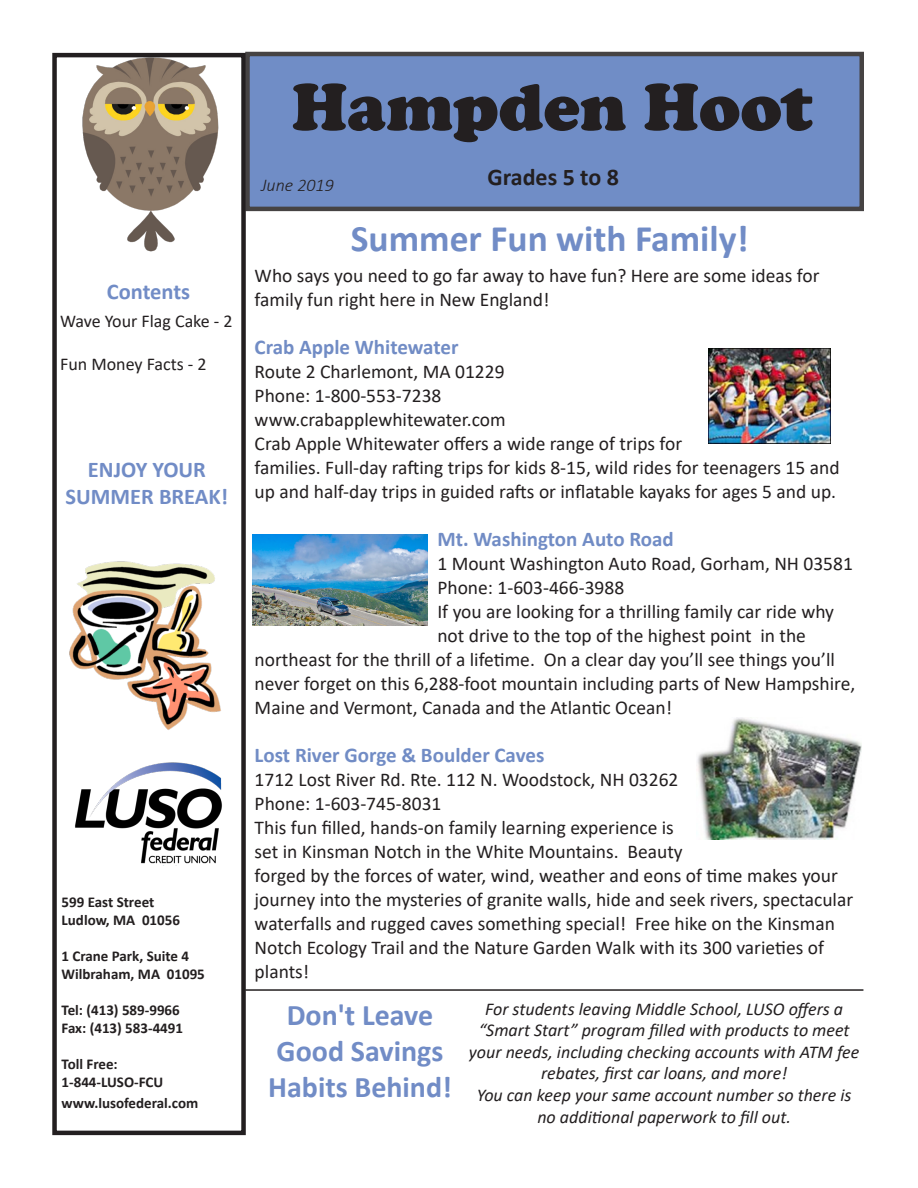
<style>
.page{position:relative;width:918px;height:1188px;background:#fff}
.page>*{position:absolute;margin:0;border:0;box-sizing:border-box;transform-origin:0 0}
.t1{font:900 69px "Cooper";color:#231f20}
.t2{font:700 37.5px "Calibri";color:#718cc6}
.t3{font:700 30px/36px "Calibri";color:#718cc6;text-align:center}
.t4{font:700 24px "Calibri";color:#231f20}
.t5{font:700 22.5px/27px "Calibri";color:#718cc6;text-align:center}
.t6{font:700 21px "Calibri";color:#718cc5}
.t7{font:19.5px/24px "Calibri";color:#231f20}
.t8{font:italic 18px/21.6px "Calibri";color:#231f20;text-align:center}
.t9{font:18px "Calibri";color:#231f20}
.t10{font:italic 300 18px "Calibri";color:#231f20}
.t11{font:700 15px "Calibri";color:#231f20}
</style>
<div class="page">
<div style="left:52px;top:53px;width:194px;height:1082px;border:4px solid #231f20"></div>
<div style="left:248px;top:54px;width:614px;height:155px;background:#708dc6"></div>
<div style="left:245px;top:52px;width:619px;height:159px;border:4px solid #231f20"></div>
<img style="left:75px;top:762px;width:147px;height:104px">
<img style="left:69px;top:561px;width:152px;height:169px">
<hr style="left:245px;top:989px;width:618px;height:2px;background:#231f20">
<img style="left:708px;top:348px;width:123px;height:96px">
<img style="left:252px;top:535px;width:175px;height:90px">
<img style="left:697px;top:717px;width:165px;height:123px">
<img style="left:83px;top:57px;width:135px;height:195px">
<p class="t5" style="left:107px;top:278px;width:85px">Contents</p>
<p class="t9" style="left:60px;top:308px;width:174px">Wave Your Flag Cake - 2</p>
<p class="t9" style="left:60px;top:352px;width:148px">Fun Money Facts - 2</p>
<p class="t5" style="left:66px;top:456px;width:164px">ENJOY YOUR<br>SUMMER BREAK!</p>
<p class="t11" style="left:62px;top:891px;width:94px">599 East Street</p>
<p class="t11" style="left:62px;top:909px;width:120px">Ludlow, MA 01056</p>
<p class="t11" style="left:62px;top:945px;width:129px">1 Crane Park, Suite 4</p>
<p class="t11" style="left:62px;top:963px;width:145px">Wilbraham, MA 01095</p>
<p class="t11" style="left:62px;top:999px;width:120px">Tel: (413) 589-9966</p>
<p class="t11" style="left:62px;top:1017px;width:123px">Fax: (413) 583-4491</p>
<p class="t11" style="left:62px;top:1053px;width:58px">Toll Free:</p>
<p class="t11" style="left:62px;top:1071px;width:103px">1-844-LUSO-FCU</p>
<p class="t11" style="left:62px;top:1093px;width:138px">www.lusofederal.com</p>
<p class="t1" style="left:292px;top:67px;width:523px">Hampden Hoot</p>
<p class="t4" style="left:488px;top:160px;width:133px">Grades 5 to 8</p>
<p class="t10" style="left:261px;top:173px;width:74px">June 2019</p>
<p class="t2" style="left:351px;top:212px;width:399px">Summer Fun with Family!</p>
<p class="t7" style="left:255px;top:263px;width:566px">Who says you need to go far away to have fun? Here are some ideas for family fun right here in New England!</p>
<p class="t6" style="left:255px;top:332px;width:205px">Crab Apple Whitewater</p>
<p class="t7" style="left:255px;top:359px;width:251px">Route 2 Charlemont, MA 01229</p>
<p class="t7" style="left:255px;top:383px;width:188px">Phone: 1-800-553-7238</p>
<p class="t7" style="left:255px;top:407px;width:252px">www.crabapplewhitewater.com</p>
<p class="t7" style="left:255px;top:431px;width:586px">Crab Apple Whitewater offers a wide range of trips for<br>families. Full-day rafting trips for kids 8-15, wild rides for teenagers 15 and up and half-day trips in guided rafts or inflatable kayaks for ages 5 and up.</p>
<p class="t6" style="left:437px;top:524px;width:238px">Mt. Washington Auto Road</p>
<p class="t7" style="left:437px;top:551px;width:417px">1 Mount Washington Auto Road, Gorham, NH 03581</p>
<p class="t7" style="left:437px;top:575px;width:188px">Phone: 1-603-466-3988</p>
<p class="t7" style="left:437px;top:599px;width:398px">If you are looking for a thrilling family car ride why</p>
<p class="t7" style="left:437px;top:623px;width:370px">not drive to the top of the highest point in the</p>
<p class="t7" style="left:255px;top:647px;width:582px">northeast for the thrill of a lifetime. On a clear day you’ll see things you’ll</p>
<p class="t7" style="left:255px;top:671px;width:602px">never forget on this 6,288-foot mountain including parts of New Hampshire,</p>
<p class="t7" style="left:255px;top:695px;width:419px">Maine and Vermont, Canada and the Atlantic Ocean!</p>
<p class="t6" style="left:255px;top:740px;width:291px">Lost River Gorge &amp; Boulder Caves</p>
<p class="t7" style="left:255px;top:767px;width:425px">1712 Lost River Rd. Rte. 112 N. Woodstock, NH 03262</p>
<p class="t7" style="left:255px;top:791px;width:188px">Phone: 1-603-745-8031</p>
<p class="t7" style="left:255px;top:815px;width:600px">This fun filled, hands-on family learning experience is<br>set in Kinsman Notch in the White Mountains. Beauty<br>forged by the forces of water, wind, weather and eons of time makes your journey into the mysteries of granite walls, hide and seek rivers, spectacular waterfalls and rugged caves something special! Free hike on the Kinsman Notch Ecology Trail and the Nature Garden Walk with its 300 varieties of plants!</p>
<p class="t3" style="left:268px;top:997px;width:185px">Don't Leave<br>Good Savings<br>Habits Behind!</p>
<p class="t8" style="left:469px;top:997px;width:392px">For students leaving Middle School, LUSO offers a “Smart Start” program filled with products to meet your needs, including checking accounts with ATM fee rebates, first car loans, and more!</p>
<p class="t8" style="left:477px;top:1083px;width:376px">You can keep your same account number so there is no additional paperwork to fill out.</p>
</div>
